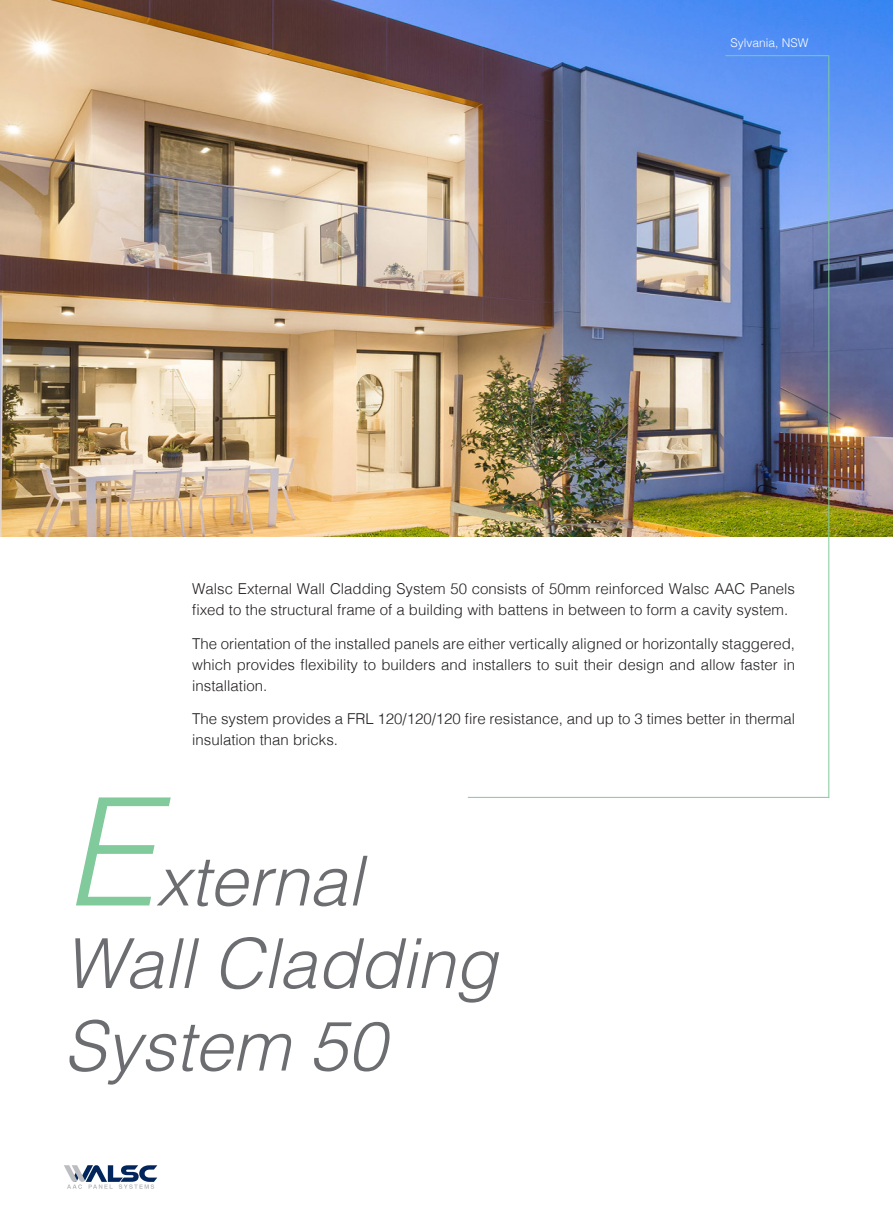
<style>
.page{position:relative;width:893px;height:1212px;background:#fff}
.page>*{position:absolute;margin:0;border:0;box-sizing:border-box;transform-origin:0 0}
.t1{font:italic 300 69px/82.5px "Helvetica";color:#6c6d70}
.t2{font:300 15px/21px "Helvetica";color:#231f20}
.t3{font:300 12px "Helvetica";color:#fff}
.s1{font-size:150px;color:#80ca9c}
</style>
<div class="page">
<svg style="left:64px;top:1165px;width:93px;height:24px"></svg>
<img style="left:0;top:0;width:893px;height:536px">
<hr style="left:828px;top:55px;width:1px;height:743px;background:#80ca9c">
<hr style="left:725px;top:55px;width:103px;height:1px;background:#80ca9c">
<hr style="left:468px;top:797px;width:361px;height:1px;background:#80ca9c">
<p class="t3" style="left:730px;top:32px;width:80px">Sylvania, NSW</p>
<p class="t2" style="left:192px;top:577px;width:604px">Walsc External Wall Cladding System 50 consists of 50mm reinforced Walsc AAC Panels fixed to the structural frame of a building with battens in between to form a cavity system.</p>
<p class="t2" style="left:192px;top:632px;width:604px;text-align:justify">The orientation of the installed panels are either vertically aligned or horizontally staggered, which provides flexibility to builders and installers to suit their design and allow faster in installation.</p>
<p class="t2" style="left:192px;top:707px;width:604px">The system provides a FRL 120/120/120 fire resistance, and up to 3 times better in thermal insulation than bricks.</p>
<h1 class="t1" style="left:64px;top:836px;width:435px"><span class="s1">E</span>xternal<br>Wall Cladding<br>System 50</h1>
</div>
